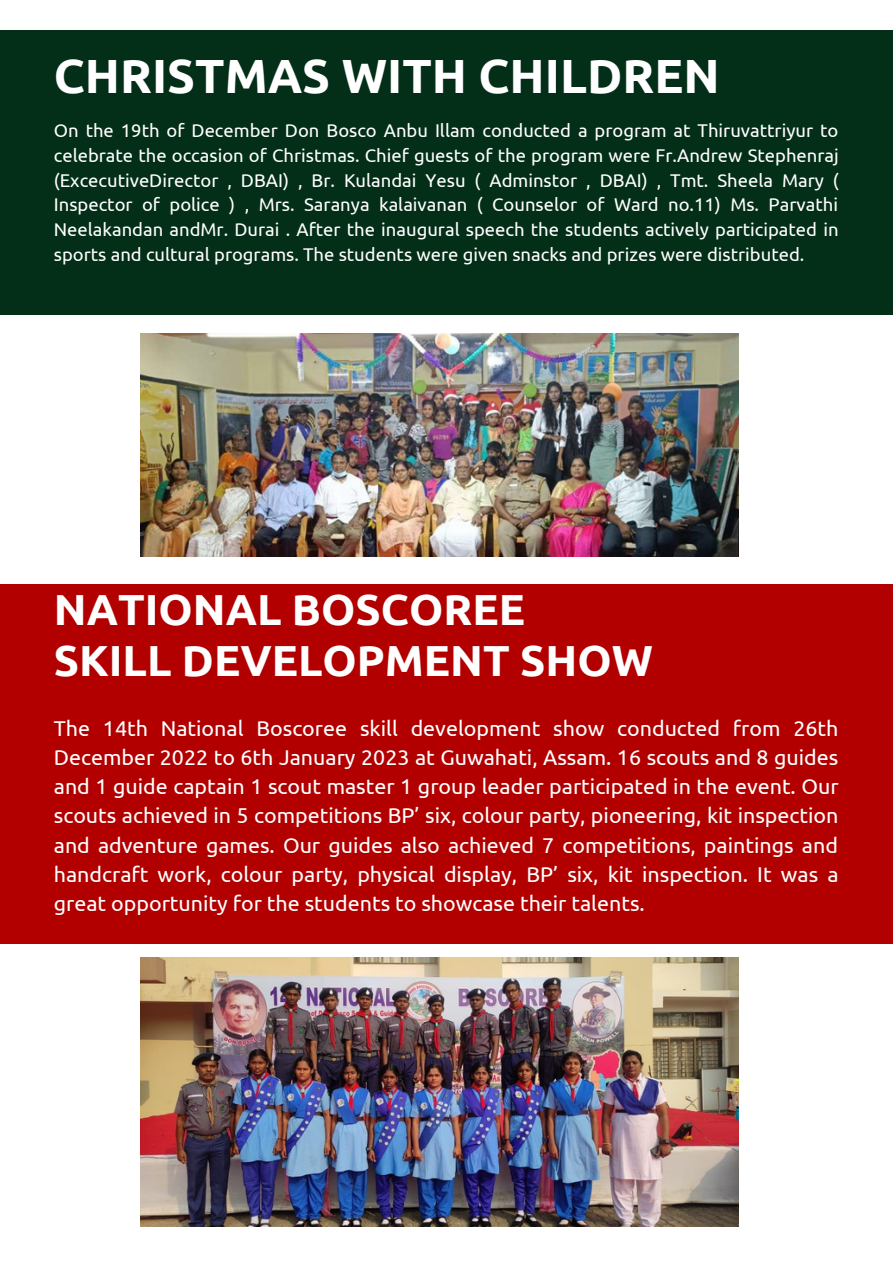
<style>
.page{position:relative;width:893px;height:1264px;background:#fff}
.page>*{position:absolute;margin:0;border:0;box-sizing:border-box;transform-origin:0 0}
.t1{font:700 48px "Ubuntu";color:#fff}
.t2{font:700 43.5px/51.8px "Ubuntu";color:#fff}
.t3{font:21.45px/29.2px "Ubuntu";color:#fff;text-align:justify}
.t4{font:18.45px/24.8px "Ubuntu";color:#fff;text-align:justify}
</style>
<div class="page">
<div style="left:0;top:30px;width:892px;height:284px;background:#032e17"></div>
<div style="left:0;top:584px;width:892px;height:359px;background:#b20000"></div>
<img style="left:140px;top:957px;width:598px;height:269px">
<img style="left:140px;top:333px;width:598px;height:223px">
<h1 class="t1" style="left:54px;top:48px;width:667px">CHRISTMAS WITH CHILDREN</h1>
<p class="t4" style="left:54px;top:118px;width:786px">On the 19th of December Don Bosco Anbu Illam conducted a program at Thiruvattriyur to celebrate the occasion of Christmas. Chief guests of the program were Fr.Andrew Stephenraj (ExcecutiveDirector , DBAI) , Br. Kulandai Yesu ( Adminstor , DBAI) , Tmt. Sheela Mary ( Inspector of police ) , Mrs. Saranya kalaivanan ( Counselor of Ward no.11) Ms. Parvathi Neelakandan andMr. Durai . After the inaugural speech the students actively participated in sports and cultural programs. The students were given snacks and prizes were distributed.</p>
<h2 class="t2" style="left:54px;top:582px;width:600px">NATIONAL BOSCOREE<br>SKILL DEVELOPMENT SHOW</h2>
<p class="t3" style="left:54px;top:713px;width:786px">The 14th National Boscoree skill development show conducted from 26th December 2022 to 6th January 2023 at Guwahati, Assam. 16 scouts and 8 guides and 1 guide captain 1 scout master 1 group leader participated in the event. Our scouts achieved in 5 competitions BP’ six, colour party, pioneering, kit inspection and adventure games. Our guides also achieved 7 competitions, paintings and handcraft work, colour party, physical display, BP’ six, kit inspection. It was a great opportunity for the students to showcase their talents.</p>
</div>
